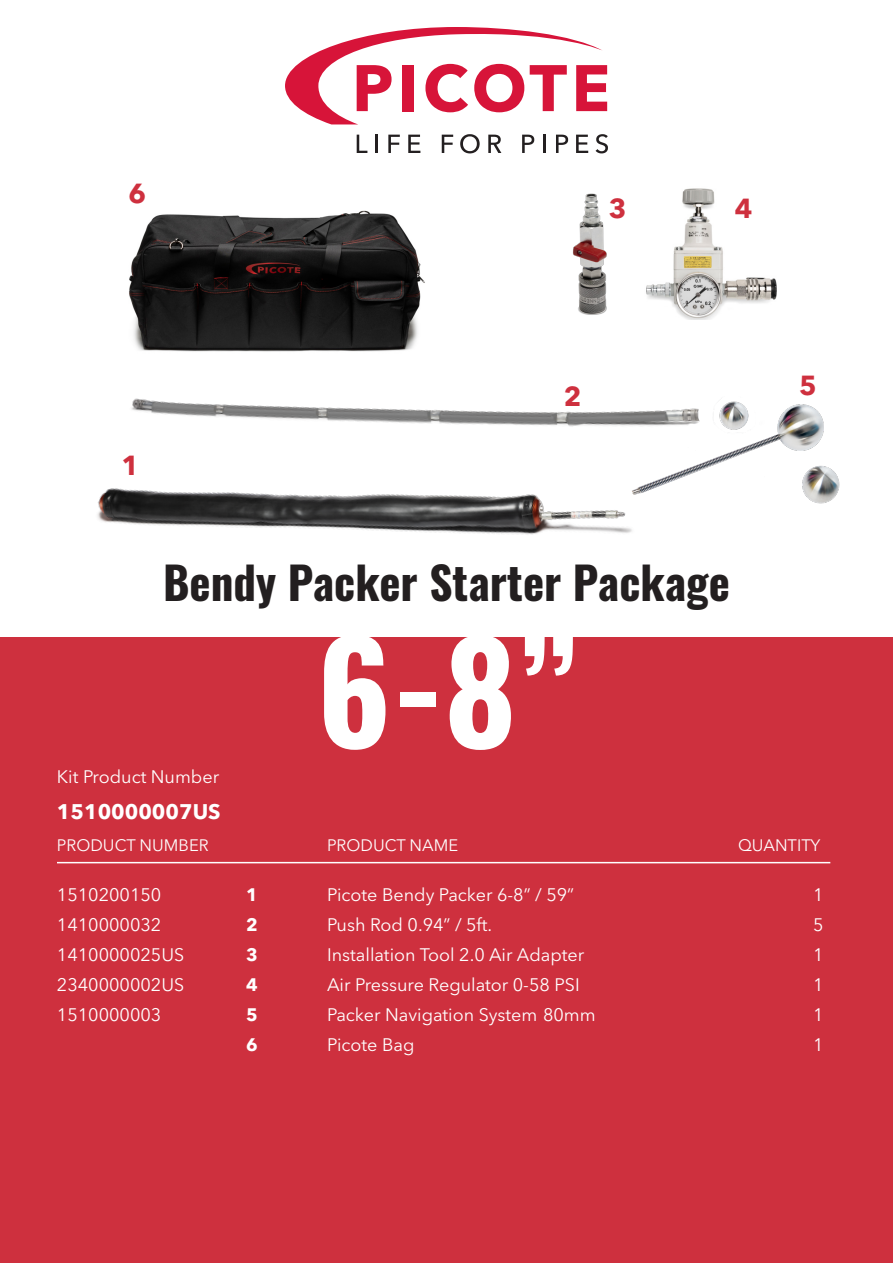
<style>
.page{position:relative;width:893px;height:1263px;background:#fff}
.page>*{position:absolute;margin:0;border:0;box-sizing:border-box;transform-origin:0 0}
.t1{font:700 138px "Oswald";color:#fff}
.t2{font:700 45px "Oswald";color:#231f20}
.t3{font:700 27.3px "Avenir Next LT Pro";color:#ce303e}
.t4{font:700 21px "Avenir Next LT Pro";color:#fff}
.t5{font:18px "Avenir Next LT Pro";color:#fff}
.t6{font:700 18px "Avenir Next LT Pro";color:#fff}
.t7{font:16.5px "Avenir Next LT Pro";color:#fff}
</style>
<div class="page">
<div style="left:0;top:638px;width:893px;height:625px;background:#ce303e"></div>
<svg style="left:357px;top:135px;width:10px;height:18px"></svg>
<svg style="left:376px;top:135px;width:2px;height:18px"></svg>
<svg style="left:388px;top:135px;width:12px;height:18px"></svg>
<svg style="left:408px;top:135px;width:12px;height:18px"></svg>
<svg style="left:442px;top:135px;width:11px;height:18px"></svg>
<svg style="left:460px;top:134px;width:20px;height:19px"></svg>
<svg style="left:488px;top:135px;width:13px;height:18px"></svg>
<svg style="left:522px;top:135px;width:12px;height:18px"></svg>
<svg style="left:543px;top:135px;width:2px;height:18px"></svg>
<svg style="left:556px;top:135px;width:12px;height:18px"></svg>
<svg style="left:576px;top:135px;width:12px;height:18px"></svg>
<svg style="left:596px;top:134px;width:12px;height:19px"></svg>
<svg style="left:285px;top:27px;width:322px;height:97px"></svg>
<hr style="left:57px;top:862px;width:773px;height:1px;background:#fff">
<img style="left:27px;top:505px;width:665px;height:133px">
<img style="left:98px;top:319px;width:612px;height:186px">
<img style="left:646px;top:188px;width:131px;height:131px">
<img style="left:573px;top:193px;width:34px;height:122px">
<img style="left:628px;top:396px;width:212px;height:117px">
<img style="left:124px;top:210px;width:301px;height:146px">
<p class="t3" style="left:128px;top:177px;width:19px">6</p>
<p class="t3" style="left:609px;top:192px;width:19px">3</p>
<p class="t3" style="left:735px;top:192px;width:19px">4</p>
<p class="t3" style="left:122px;top:449px;width:19px">1</p>
<p class="t3" style="left:564px;top:380px;width:19px">2</p>
<p class="t2" style="left:163px;top:559px;width:568px">Bendy Packer Starter Package</p>
<p class="t1" style="left:317px;top:620px;width:261px">6-8”</p>
<p class="t5" style="left:57px;top:766px;width:164px">Kit Product Number</p>
<p class="t4" style="left:57px;top:799px;width:165px">1510000007US</p>
<p class="t3" style="left:799px;top:368px;width:19px">5</p>
<p class="t7" style="left:57px;top:836px;width:153px">PRODUCT NUMBER</p>
<p class="t7" style="left:327px;top:836px;width:133px">PRODUCT NAME</p>
<p class="t7" style="left:738px;top:836px;width:84px">QUANTITY</p>
<p class="t5" style="left:57px;top:884px;width:106px">1510200150</p>
<p class="t6" style="left:246px;top:884px;width:13px">1</p>
<p class="t5" style="left:327px;top:884px;width:249px">Picote Bendy Packer 6-8” / 59”</p>
<p class="t5" style="left:813px;top:884px;width:12px">1</p>
<p class="t5" style="left:57px;top:914px;width:106px">1410000032</p>
<p class="t6" style="left:246px;top:914px;width:13px">2</p>
<p class="t5" style="left:327px;top:914px;width:167px">Push Rod 0.94” / 5ft.</p>
<p class="t5" style="left:813px;top:914px;width:12px">5</p>
<p class="t5" style="left:57px;top:944px;width:129px">1410000025US</p>
<p class="t6" style="left:246px;top:944px;width:13px">3</p>
<p class="t5" style="left:327px;top:944px;width:259px">Installation Tool 2.0 Air Adapter</p>
<p class="t5" style="left:813px;top:944px;width:12px">1</p>
<p class="t5" style="left:57px;top:974px;width:129px">2340000002US</p>
<p class="t6" style="left:246px;top:974px;width:13px">4</p>
<p class="t5" style="left:327px;top:974px;width:254px">Air Pressure Regulator 0-58 PSI</p>
<p class="t5" style="left:813px;top:974px;width:12px">1</p>
<p class="t5" style="left:57px;top:1004px;width:106px">1510000003</p>
<p class="t6" style="left:246px;top:1004px;width:13px">5</p>
<p class="t5" style="left:327px;top:1004px;width:270px">Packer Navigation System 80mm</p>
<p class="t5" style="left:813px;top:1004px;width:12px">1</p>
<p class="t6" style="left:246px;top:1034px;width:13px">6</p>
<p class="t5" style="left:327px;top:1034px;width:89px">Picote Bag</p>
<p class="t5" style="left:813px;top:1034px;width:12px">1</p>
</div>
